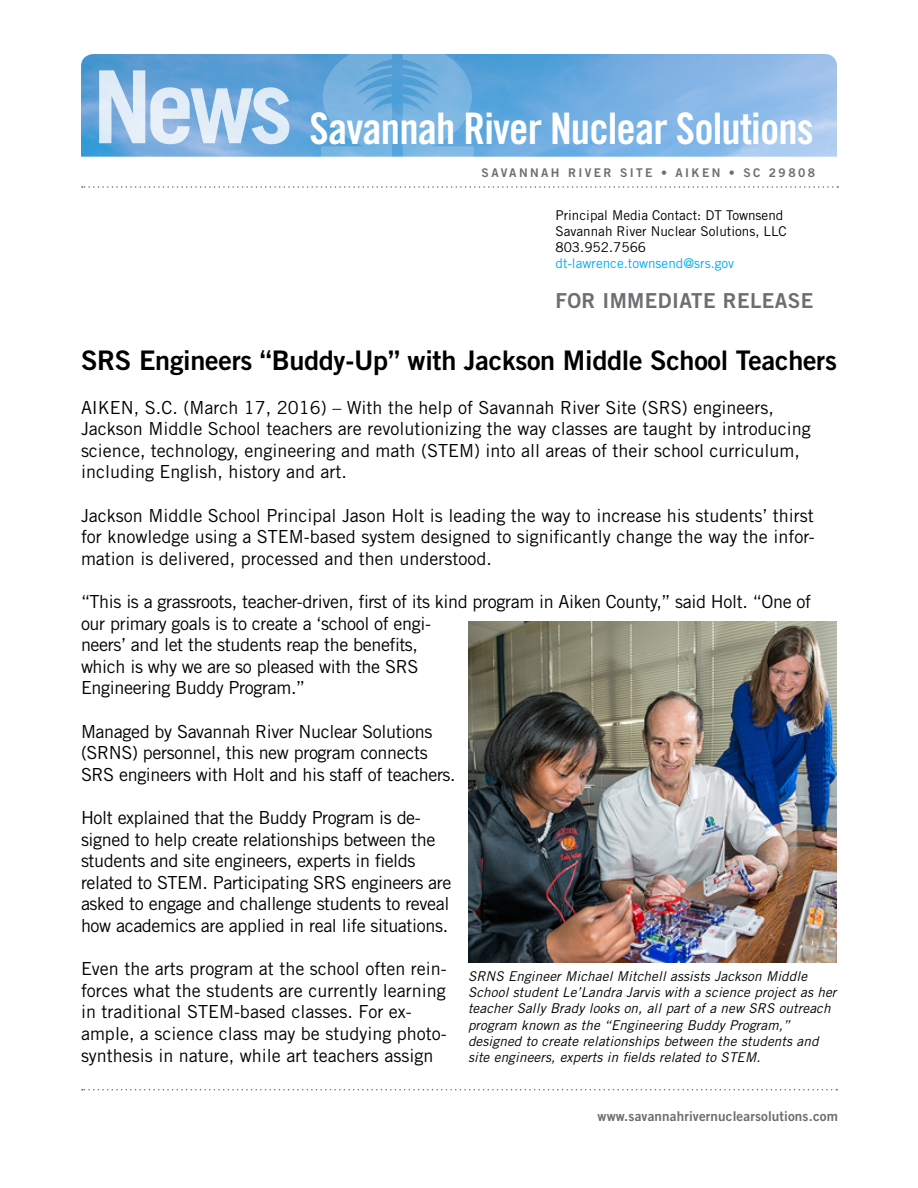
<style>
.page{position:relative;width:918px;height:1188px;background:#fff}
.page>*{position:absolute;margin:0;border:0;box-sizing:border-box;transform-origin:0 0}
.t1{font:43.5px "Trade Gothic LT Std Bd Cn 20";letter-spacing:-.02em;color:#fff}
.t2{font:27px "Trade Gothic LT Std Bd 2";letter-spacing:-.01em;color:#000}
.t3{font:20.7px "Trade Gothic LT Std Bd 2";letter-spacing:.02em;color:#6d6e71}
.t4{font:18px/21.6px "Trade Gothic LT Std";letter-spacing:-.02em;color:#000}
.t5{font:18px/21.6px "Trade Gothic LT Std";color:#000}
.t6{font:italic 13.5px/16.2px "Trade Gothic LT Std";letter-spacing:.01em;color:#000}
.t7{font:13.5px/16.2px "Trade Gothic LT Std";color:#000}
.t8{font:13.5px "Trade Gothic LT Std Bd 2";letter-spacing:.01em;color:#6d6e71}
.t9{font:13.5px "Trade Gothic LT Std";color:#00aeef}
.t10{font:12px "Trade Gothic LT Std Bd 2";letter-spacing:.2em;color:#6d6e71}
</style>
<div class="page">
<img style="left:81px;top:54px;width:756px;height:103px">
<svg style="left:321px;top:54px;width:71px;height:103px"></svg>
<svg style="left:403px;top:54px;width:71px;height:103px"></svg>
<svg style="left:99px;top:70px;width:190px;height:74px"></svg>
<svg style="left:82px;top:1089px;width:755px;height:1px"></svg>
<svg style="left:82px;top:186px;width:756px;height:2px"></svg>
<img style="left:468px;top:621px;width:368px;height:341px">
<h1 class="t1" style="left:310px;top:102px;width:506px">Savannah River Nuclear Solutions</h1>
<p class="t10" style="left:482px;top:165px;width:335px">SAVANNAH RIVER SITE • AIKEN • SC 29808</p>
<p class="t7" style="left:555px;top:207px;width:233px">Principal Media Contact: DT Townsend<br>Savannah River Nuclear Solutions, LLC<br>803.952.7566</p>
<p class="t9" style="left:555px;top:255px;width:180px">dt-lawrence.townsend@srs.gov</p>
<p class="t3" style="left:555px;top:288px;width:260px">FOR IMMEDIATE RELEASE</p>
<h2 class="t2" style="left:81px;top:344px;width:758px">SRS Engineers “Buddy-Up” with Jackson Middle School Teachers</h2>
<p class="t5" style="left:81px;top:396px;width:731px">AIKEN, S.C. (March 17, 2016) – With the help of Savannah River Site (SRS) engineers, Jackson Middle School teachers are revolutionizing the way classes are taught by introducing science, technology, engineering and math (STEM) into all areas of their school curriculum, including English, history and art.</p>
<p class="t4" style="left:81px;top:504px;width:735px;text-align:justify">Jackson Middle School Principal Jason Holt is leading the way to increase his students’ thirst for knowledge using a STEM-based system designed to significantly change the way the infor&shy;mation is delivered, processed and then understood.</p>
<p class="t4" style="left:81px;top:591px;width:732px">“This is a grassroots, teacher-driven, first of its kind program in Aiken County,” said Holt. “One of our primary goals is to create a ‘school of engi-<br>neers’ and let the students reap the benefits,<br>which is why we are so pleased with the SRS<br>Engineering Buddy Program.”</p>
<p class="t4" style="left:81px;top:720px;width:376px">Managed by Savannah River Nuclear Solutions (SRNS) personnel, this new program connects<br>SRS engineers with Holt and his staff of teachers.</p>
<p class="t4" style="left:81px;top:807px;width:372px">Holt explained that the Buddy Program is de&shy;signed to help create relationships between the students and site engineers, experts in fields related to STEM. Participating SRS engineers are asked to engage and challenge students to reveal how academics are applied in real life situations.</p>
<p class="t5" style="left:81px;top:958px;width:367px">Even the arts program at the school often rein&shy;forces what the students are currently learning in traditional STEM-based classes. For ex&shy;ample, a science class may be studying photo&shy;synthesis in nature, while art teachers assign</p>
<p class="t6" style="left:468px;top:968px;width:370px">SRNS Engineer Michael Mitchell assists Jackson Middle School student Le’Landra Jarvis with a science project as her teacher Sally Brady looks on, all part of a new SRS outreach program known as the “Engineering Buddy Program,” designed to create relationships between the students and site engineers, experts in fields related to STEM.</p>
<p class="t8" style="left:598px;top:1107px;width:242px">www.savannahrivernuclearsolutions.com</p>
</div>
